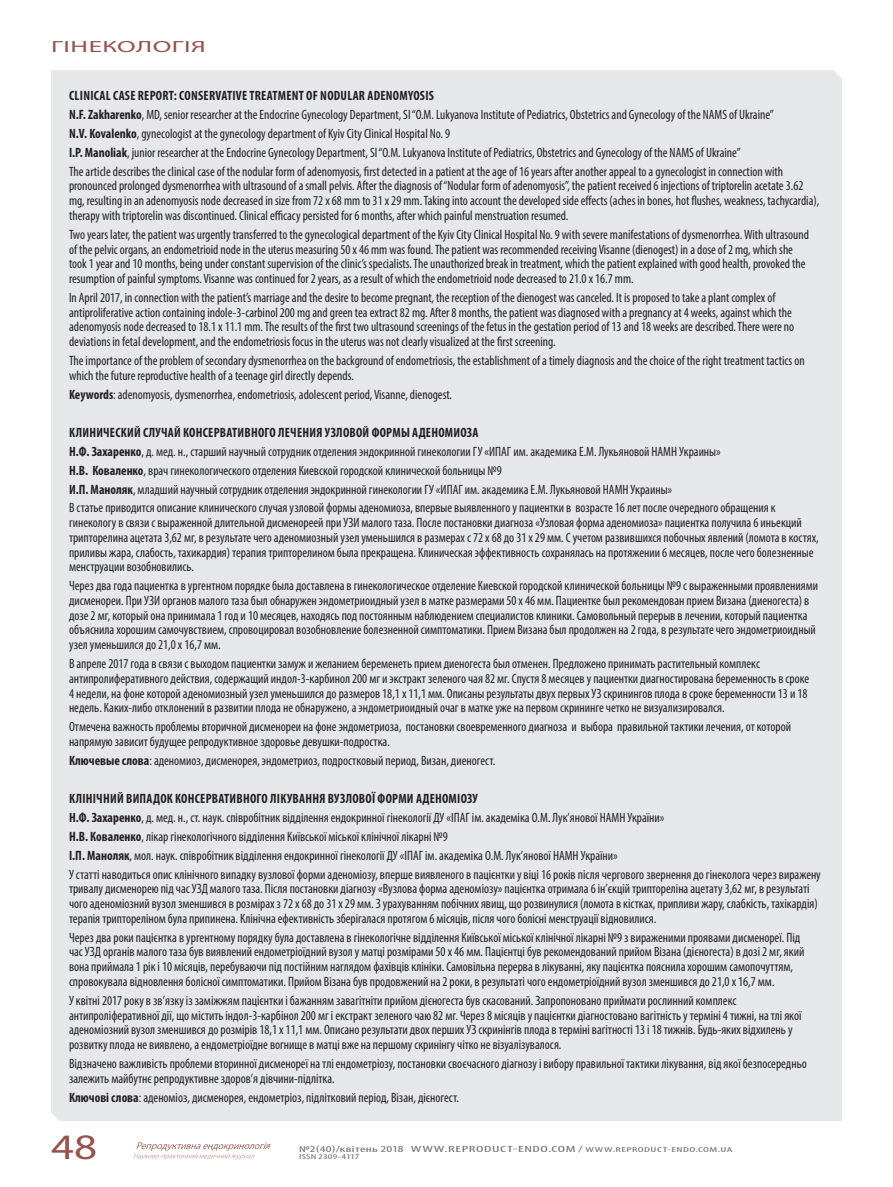
<style>
.page{position:relative;width:893px;height:1187px;background:#fff}
.page>*{position:absolute;margin:0;border:0;box-sizing:border-box;transform-origin:0 0}
.t1{font:35.85px "Myriad Pro";color:#95534b;scale:1.25 1}
.t2{font:16.2px "Myriad Pro";letter-spacing:.02em;color:#95534b;scale:1.67 1}
.t3{font:condensed 13.5px/14.7px "Myriad Pro";color:#231f20}
.t4{font:condensed 9px "Myriad Pro";letter-spacing:.035em;color:#6c6d70;scale:1.67 1}
.t5{font:condensed 7.2px "Myriad Pro";letter-spacing:.01em;color:#6c6d70;scale:1.67 1}
.s1{font-weight:700}
.s2{font-size:7.2px}
</style>
<div class="page">
<svg style="left:133px;top:1142px;width:138px;height:17px"></svg>
<div style="left:51px;top:70px;width:791px;height:1050px;background:#e6e7e9"></div>
<p class="t2" style="left:51px;top:36px;width:94px">ГІНЕКОЛОГІЯ</p>
<p class="t3" style="left:69px;top:86px;width:716px;line-height:18.9px"><span class="s1">CLINICAL CASE REPORT: СONSERVATIVE TREATMENT OF NODULAR ADENOMYOSIS<br>N.F. Zakharenko</span>, MD, senior researcher at the Endocrine Gynecology Department, SI “O.M. Lukyanova Institute of Pediatrics, Obstetrics and Gynecology of the NAMS of Ukraine” <span class="s1">N.V. Kovalenko</span>, gynecologist at the gynecology department of Kyiv City Clinical Hospital No. 9<br><span class="s1">I.P. Manoliak</span>, junior researcher at the Endocrine Gynecology Department, SI “O.M. Lukyanova Institute of Pediatrics, Obstetrics and Gynecology of the NAMS of Ukraine”<br>The article describes the clinical case of the nodular form of adenomyosis, first detected in a patient at the age of 16 years after another appeal to a gynecologist in connection with</p>
<p class="t3" style="left:69px;top:178px;width:752px">pronounced prolonged dysmenorrhea with ultrasound of a small pelvis. After the diagnosis of “Nodular form of adenomyosis”, the patient received 6 injections of triptorelin acetate 3.62 mg, resulting in an adenomyosis node decreased in size from 72 x 68 mm to 31 x 29 mm. Taking into account the developed side effects (aches in bones, hot flushes, weakness, tachycardia), therapy with triptorelin was discontinued. Clinical efficacy persisted for 6 months, after which painful menstruation resumed.</p>
<p class="t3" style="left:69px;top:227px;width:741px">Two years later, the patient was urgently transferred to the gynecological department of the Kyiv City Clinical Hospital No. 9 with severe manifestations of dysmenorrhea. With ultrasound of the pelvic organs, an endometrioid node in the uterus measuring 50 x 46 mm was found. The patient was recommended receiving Visanne (dienogest) in a dose of 2 mg, which she took 1 year and 10 months, being under constant supervision of the clinic’s specialists. The unauthorized break in treatment, which the patient explained with good health, provoked the resumption of painful symptoms. Visanne was continued for 2 years, as a result of which the endometrioid node decreased to 21.0 x 16.7 mm.</p>
<p class="t3" style="left:69px;top:290px;width:727px">In April 2017, in connection with the patient’s marriage and the desire to become pregnant, the reception of the dienogest was canceled. It is proposed to take a plant complex of antiproliferative action containing indole-3-carbinol 200 mg and green tea extract 82 mg. After 8 months, the patient was diagnosed with a pregnancy at 4 weeks, against which the adenomyosis node decreased to 18.1 x 11.1 mm. The results of the first two ultrasound screenings of the fetus in the gestation period of 13 and 18 weeks are described. There were no deviations in fetal development, and the endometriosis focus in the uterus was not clearly visualized at the first screening.</p>
<p class="t3" style="left:69px;top:353px;width:737px">The importance of the problem of secondary dysmenorrhea on the background of endometriosis, the establishment of a timely diagnosis and the choice of the right treatment tactics on which the future reproductive health of a teenage girl directly depends.</p>
<p class="t3" style="left:69px;top:386px;width:385px"><span class="s1">Keywords</span>: adenomyosis, dysmenorrhea, endometriosis, adolescent period, Visanne, dienogest.</p>
<p class="t3" style="left:69px;top:422px;width:708px;line-height:18.9px"><span class="s1">КЛИНИЧЕСКИЙ СЛУЧАЙ КОНСЕРВАТИВНОГО ЛЕЧЕНИЯ УЗЛОВОЙ ФОРМЫ АДЕНОМИОЗА<br>Н.Ф. Захаренко</span>, д. мед. н., старший научный сотрудник отделения эндокринной гинекологии ГУ «ИПАГ им. академика Е.М. Лукьяновой НАМН Украины»<br><span class="s1">Н.В. Коваленко</span>, врач гинекологического отделения Киевской городской клинической больницы №9<br><span class="s1">И.П. Маноляк</span>, младший научный сотрудник отделения эндокринной гинекологии ГУ «ИПАГ им. академика Е.М. Лукьяновой НАМН Украины»<br>В статье приводится описание клинического случая узловой формы аденомиоза, впервые выявленного у пациентки в возрасте 16 лет после очередного обращения к</p>
<p class="t3" style="left:69px;top:515px;width:751px">гинекологу в связи с выраженной длительной дисменореей при УЗИ малого таза. После постановки диагноза «Узловая форма аденомиоза» пациентка получила 6 иньекций трипторелина ацетата 3,62 мг, в результате чего аденомиозный узел уменьшился в размерах с 72 x 68 до 31 x 29 мм. С учетом развившихся побочных явлений (ломота в костях, приливы жара, слабость, тахикардия) терапия трипторелином была прекращена. Клиническая эффективность сохранялась на протяжении 6 месяцев, после чего болезненные менструации возобновились.</p>
<p class="t3" style="left:69px;top:578px;width:751px">Через два года пациентка в ургентном порядке была доставлена в гинекологическое отделение Киевской городской клинической больницы №9 с выраженными проявлениями дисменореи. При УЗИ органов малого таза был обнаружен эндометриоидный узел в матке размерами 50 x 46 мм. Пациентке был рекомендован прием Визана (диеногеста) в дозе 2 мг, который она принимала 1 год и 10 месяцев, находясь под постоянным наблюдением специалистов клиники. Самовольный перерыв в лечении, который пациентка объяснила хорошим самочувствием, спровоцировал возобновление болезненной симптоматики. Прием Визана был продолжен на 2 года, в результате чего эндометриоидный узел уменьшился до 21,0 x 16,7 мм.</p>
<p class="t3" style="left:69px;top:656px;width:742px">В апреле 2017 года в связи с выходом пациентки замуж и желанием беременеть прием диеногеста был отменен. Предложено принимать растительный комплекс антипролиферативного действия, содержащий индол-3-карбинол 200 мг и экстракт зеленого чая 82 мг. Спустя 8 месяцев у пациентки диагностирована беременность в сроке 4 недели, на фоне которой аденомиозный узел уменьшился до размеров 18,1 x 11,1 мм. Описаны результаты двух первых УЗ скринингов плода в сроке беременности 13 и 18 недель. Каких-либо отклонений в развитии плода не обнаружено, а эндометриоидный очаг в матке уже на первом скрининге четко не визуализировался.</p>
<p class="t3" style="left:69px;top:719px;width:723px">Отмечена важность проблемы вторичной дисменореи на фоне эндометриоза, постановки своевременного диагноза и выбора правильной тактики лечения, от которой напрямую зависит будущее репродуктивное здоровье девушки-подростка.</p>
<p class="t3" style="left:69px;top:752px;width:428px"><span class="s1">Ключевые слова</span>: аденомиоз, дисменорея, эндометриоз, подростковый период, Визан, диеногест.</p>
<p class="t3" style="left:69px;top:788px;width:753px;line-height:18.9px"><span class="s1">КЛІНІЧНИЙ ВИПАДОК КОНСЕРВАТИВНОГО ЛІКУВАННЯ ВУЗЛОВОЇ ФОРМИ АДЕНОМІОЗУ<br>Н.Ф. Захаренко</span>, д. мед. н., ст. наук. співробітник відділення ендокринної гінекології ДУ «ІПАГ ім. академіка О.М. Лук’янової НАМН України»<br><span class="s1">Н.В. Коваленко</span>, лікар гінекологічного відділення Київської міської клінічної лікарні №9<br><span class="s1">І.П. Маноляк</span>, мол. наук. співробітник відділення ендокринної гінекології ДУ «ІПАГ ім. академіка О.М. Лук’янової НАМН України»<br>У статті наводиться опис клінічного випадку вузлової форми аденоміозу, вперше виявленого в пацієнтки у віці 16 років після чергового звернення до гінеколога через виражену</p>
<p class="t3" style="left:69px;top:881px;width:750px">тривалу дисменорею під час УЗД малого таза. Після постановки діагнозу «Вузлова форма аденоміозу» пацієнтка отримала 6 ін’єкцій триптореліна ацетату 3,62 мг, в результаті чого аденоміозний вузол зменшився в розмірах з 72 x 68 до 31 x 29 мм. З урахуванням побічних явищ, що розвинулися (ломота в кістках, припливи жару, слабкість, тахікардія) терапія триптореліном була припинена. Клінічна ефективність зберігалася протягом 6 місяців, після чого болісні менструації відновилися.</p>
<p class="t3" style="left:69px;top:929px;width:737px">Через два роки пацієнтка в ургентному порядку була доставлена в гінекологічне відділення Київської міської клінічної лікарні №9 з вираженими проявами дисменореї. Під час УЗД органів малого таза був виявлений ендометріоїдний вузол у матці розмірами 50 x 46 мм. Пацієнтці був рекомендований прийом Візана (дієногеста) в дозі 2 мг, який вона приймала 1 рік і 10 місяців, перебуваючи під постійним наглядом фахівців клініки. Самовільна перерва в лікуванні, яку пацієнтка пояснила хорошим самопочуттям, спровокувала відновлення болісної симптоматики. Прийом Візана був продовжений на 2 роки, в результаті чого ендометріоїдний вузол зменшився до 21,0 x 16,7 мм.</p>
<p class="t3" style="left:69px;top:992px;width:734px">У квітні 2017 року в зв’язку із заміжжям пацієнтки і бажанням завагітніти прийом дієногеста був скасований. Запропоновано приймати рослинний комплекс антипроліферативної дії, що містить індол-3-карбінол 200 мг і екстракт зеленого чаю 82 мг. Через 8 місяців у пацієнтки діагностовано вагітність у терміні 4 тижні, на тлі якої аденоміозний вузол зменшився до розмірів 18,1 x 11,1 мм. Описано результати двох перших УЗ скринінгів плода в терміні вагітності 13 і 18 тижнів. Будь-яких відхилень у розвитку плода не виявлено, а ендометріоїдне вогнище в матці вже на першому скринінгу чітко не візуалізувалося.</p>
<p class="t3" style="left:69px;top:1055px;width:739px">Відзначено важливість проблеми вторинної дисменореї на тлі ендометріозу, постановки своєчасного діагнозу і вибору правильної тактики лікування, від якої безпосередньо залежить майбутнє репродуктивне здоров’я дівчини-підлітка.</p>
<p class="t3" style="left:69px;top:1089px;width:391px"><span class="s1">Ключові слова</span>: аденоміоз, дисменорея, ендометріоз, підлітковий період, Візан, дієногест.</p>
<h1 class="t1" style="left:51px;top:1124px;width:38px">48</h1>
<p class="t4" style="left:299px;top:1142px;width:261px">№2(40)/квітень 2018 WWW.REPRODUCT-ENDO.COM / <span class="s2">WWW.REPRODUCT-ENDO.COM.UA</span></p>
<p class="t5" style="left:299px;top:1152px;width:37px">ISSN 2309-4117</p>
</div>
